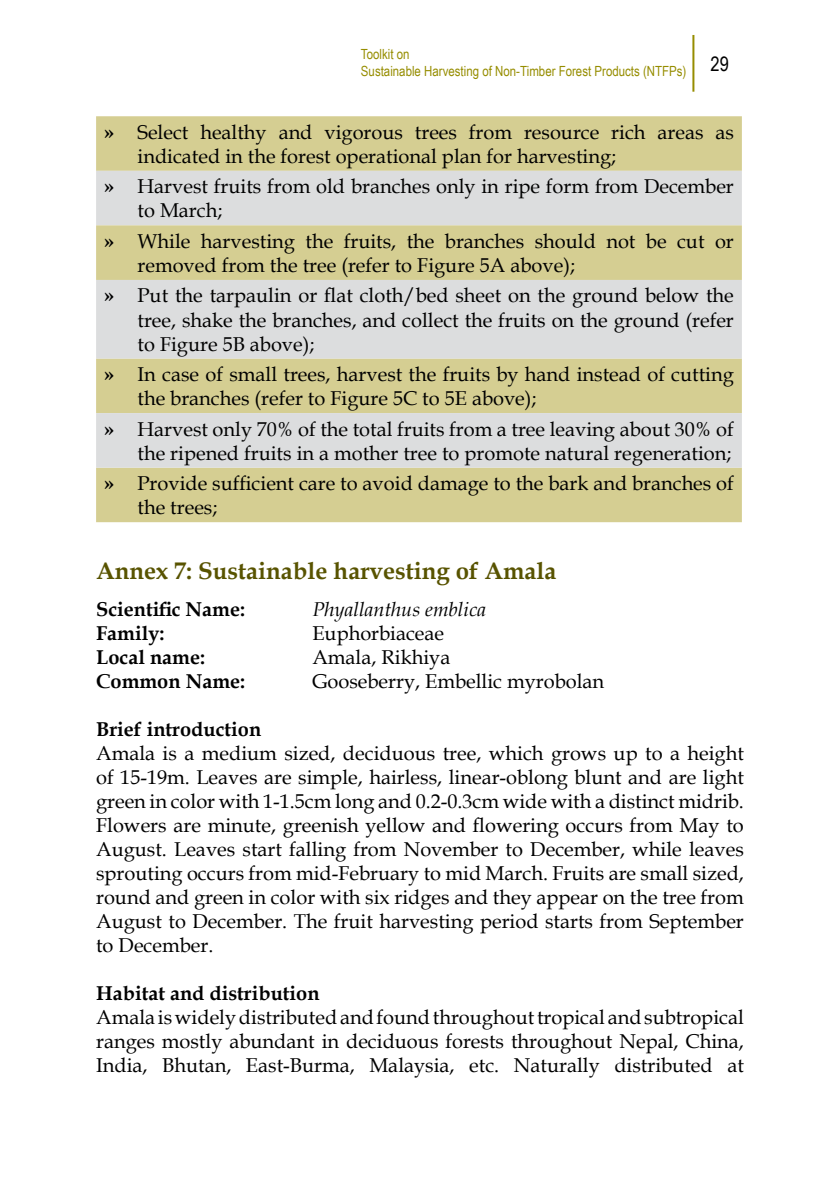
<style>
.page{position:relative;width:840px;height:1191px;background:#fff}
.page>*{position:absolute;margin:0;border:0;box-sizing:border-box;transform-origin:0 0}
.t1{font:700 24px "Book Antiqua";color:#585300}
.t2{font:20px/24px "Book Antiqua";color:#000}
.t3{font:700 20px "Book Antiqua";color:#000}
.t4{font:italic 20px "Book Antiqua";color:#000}
.t5{font:14px/16.8px "Arial Narrow";color:#968d00}
.s1{font-weight:700}
</style>
<div class="page">
<hr style="left:692px;top:35px;width:2px;height:57px;background:#968d00">
<svg style="left:96px;top:116px;width:645px;height:109px;background:#d8d5b8"></svg>
<div style="left:96px;top:225px;width:645px;height:297px;background:#d5ce92"></div>
<svg style="left:96px;top:280px;width:645px;height:187px;background:#dad8c8"></svg>
<p class="t5" style="left:361px;top:45px;width:369px">Toolkit on<br>Sustainable Harvesting of Non-Timber Forest Products (NTFPs) <sup>29</sup></p>
<p class="t2" style="left:137px;top:120px;width:597px;text-indent:-33px"><span class="s1">»</span> Select healthy and vigorous trees from resource rich areas as indicated in the forest operational plan for harvesting;</p>
<p class="t2" style="left:137px;top:174px;width:597px;text-indent:-33px"><span class="s1">»</span> Harvest fruits from old branches only in ripe form from December to March;</p>
<p class="t2" style="left:137px;top:229px;width:597px;text-indent:-33px"><span class="s1">»</span> While harvesting the fruits, the branches should not be cut or removed from the tree (refer to Figure 5A above);</p>
<p class="t2" style="left:137px;top:283px;width:597px;text-align:justify;text-indent:-33px"><span class="s1">»</span> Put the tarpaulin or flat cloth/bed sheet on the ground below the tree, shake the branches, and collect the fruits on the ground (refer to Figure 5B above);</p>
<p class="t2" style="left:137px;top:362px;width:597px;text-indent:-33px"><span class="s1">»</span> In case of small trees, harvest the fruits by hand instead of cutting the branches (refer to Figure 5C to 5E above);</p>
<p class="t2" style="left:104px;top:416px;width:631px;text-align:right"><span class="s1">»</span> Harvest only 70% of the total fruits from a tree leaving about 30% of the ripened fruits in a mother tree to promote natural regeneration;</p>
<p class="t2" style="left:137px;top:471px;width:597px;text-indent:-33px"><span class="s1">»</span> Provide sufficient care to avoid damage to the bark and branches of the trees;</p>
<p class="t1" style="left:96px;top:554px;width:461px">Annex 7: Sustainable harvesting of Amala</p>
<p class="t3" style="left:96px;top:595px;width:150px">Scientific Name:</p>
<p class="t4" style="left:312px;top:595px;width:175px">Phyallanthus emblica</p>
<p class="t3" style="left:96px;top:619px;width:70px">Family:</p>
<p class="t2" style="left:312px;top:620px;width:133px">Euphorbiaceae</p>
<p class="t3" style="left:96px;top:643px;width:110px">Local name:</p>
<p class="t2" style="left:312px;top:644px;width:139px">Amala, Rikhiya</p>
<p class="t3" style="left:96px;top:667px;width:150px">Common Name:</p>
<p class="t2" style="left:312px;top:668px;width:293px">Gooseberry, Embellic myrobolan</p>
<p class="t3" style="left:96px;top:715px;width:166px">Brief introduction</p>
<p class="t2" style="left:96px;top:740px;width:649px;text-align:justify">Amala is a medium sized, deciduous tree, which grows up to a height of 15-19m. Leaves are simple, hairless, linear-oblong blunt and are light green in color with 1-1.5cm long and 0.2-0.3cm wide with a distinct midrib.<br>Flowers are minute, greenish yellow and flowering occurs from May to August. Leaves start falling from November to December, while leaves sprouting occurs from mid-February to mid March. Fruits are small sized, round and green in color with six ridges and they appear on the tree from August to December. The fruit harvesting period starts from September to December.</p>
<p class="t3" style="left:96px;top:979px;width:225px">Habitat and distribution</p>
<p class="t2" style="left:96px;top:1004px;width:649px;text-align:justify">Amala is widely distributed and found throughout tropical and subtropical ranges mostly abundant in deciduous forests throughout Nepal, China, India, Bhutan, East-Burma, Malaysia, etc. Naturally distributed at</p>
</div>
